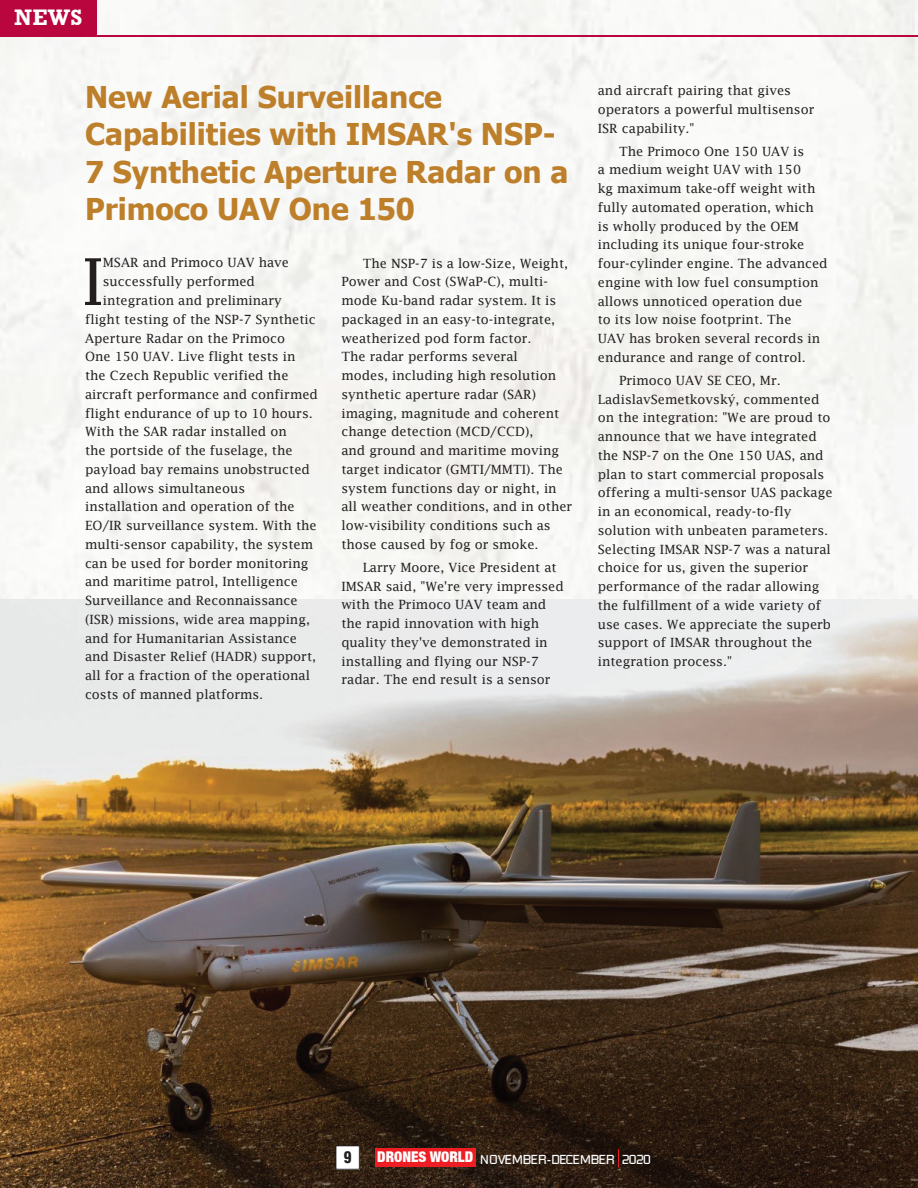
<style>
.page{position:relative;width:918px;height:1188px;background:#fff}
.page>*{position:absolute;margin:0;border:0;box-sizing:border-box;transform-origin:0 0}
.t1{font:64.65px "Lucida Fax";color:#231f20}
.t2{font:700 30px/37.5px "Tahoma";color:#be7f2a}
.t3{font:700 22.5px "Astute S Si";color:#fff}
.t4{font:900 condensed 15.45px "Context Black Condensed S Si";color:#231f20}
.t5{font:12.75px/18.8px "Lucida Fax";color:#231f20}
.t6{font:12.75px "Shoestring S Si";color:#fff}
.s1{font-family:"Context Reprise Black Cond S Si";font-weight:700;font-size:14.7px}
</style>
<div class="page">
<div style="left:0;top:0;width:97px;height:37px;background:#ba063e"></div>
<hr style="left:0;top:35px;width:918px;height:2px;background:#ba063e">
<img style="left:0;top:599px;width:918px;height:589px">
<div style="left:375px;top:1149px;width:101px;height:18px;background:#ee1d23"></div>
<div style="left:336px;top:1146px;width:23px;height:23px;background:#fff"></div>
<div style="left:335px;top:1145px;width:25px;height:25px;border:1px solid #231f20"></div>
<svg style="left:618px;top:1149px;width:1px;height:18px"></svg>
<h3 class="t3" style="left:14px;top:4px;width:69px">NEWS</h3>
<h2 class="t2" style="left:85px;top:76px;width:485px">New Aerial Surveillance<br>Capabilities with IMSAR's NSP-<br>7 Synthetic Aperture Radar on a<br>Primoco UAV One 150</h2>
<h1 class="t1" style="left:82px;top:244px;width:24px">I</h1>
<p class="t5" style="left:103px;top:253px;width:188px">MSAR and Primoco UAV have</p>
<p class="t5" style="left:103px;top:272px;width:154px">successfully performed</p>
<p class="t5" style="left:103px;top:291px;width:181px">integration and preliminary</p>
<p class="t5" style="left:85px;top:310px;width:232px">flight testing of the NSP-7 Synthetic</p>
<p class="t5" style="left:85px;top:328px;width:202px">Aperture Radar on the Primoco</p>
<p class="t5" style="left:85px;top:347px;width:212px">One 150 UAV. Live flight tests in</p>
<p class="t5" style="left:85px;top:366px;width:205px">the Czech Republic verified the</p>
<p class="t5" style="left:85px;top:385px;width:235px">aircraft performance and confirmed</p>
<p class="t5" style="left:85px;top:403px;width:229px">flight endurance of up to 10 hours.</p>
<p class="t5" style="left:85px;top:422px;width:203px">With the SAR radar installed on</p>
<p class="t5" style="left:85px;top:441px;width:209px">the portside of the fuselage, the</p>
<p class="t5" style="left:85px;top:460px;width:226px">payload bay remains unobstructed</p>
<p class="t5" style="left:85px;top:479px;width:162px">and allows simultaneous</p>
<p class="t5" style="left:85px;top:497px;width:211px">installation and operation of the</p>
<p class="t5" style="left:85px;top:516px;width:233px">EO/IR surveillance system. With the</p>
<p class="t5" style="left:85px;top:535px;width:230px">multi-sensor capability, the system</p>
<p class="t5" style="left:85px;top:554px;width:225px">can be used for border monitoring</p>
<p class="t5" style="left:85px;top:572px;width:214px">and maritime patrol, Intelligence</p>
<p class="t5" style="left:85px;top:591px;width:214px">Surveillance and Reconnaissance</p>
<p class="t5" style="left:85px;top:610px;width:226px">(ISR) missions, wide area mapping,</p>
<p class="t5" style="left:85px;top:629px;width:214px">and for Humanitarian Assistance</p>
<p class="t5" style="left:85px;top:647px;width:233px">and Disaster Relief (HADR) support,</p>
<p class="t5" style="left:85px;top:666px;width:227px">all for a fraction of the operational</p>
<p class="t5" style="left:85px;top:685px;width:180px">costs of manned platforms.</p>
<p class="t5" style="left:341px;top:254px;width:232px;text-indent:21px">The NSP-7 is a low-Size, Weight,<br>Power and Cost (SWaP-C), multi&shy;mode Ku-band radar system. It is packaged in an easy-to-integrate, weatherized pod form factor.<br>The radar performs several<br>modes, including high resolution synthetic aperture radar (SAR) imaging, magnitude and coherent change detection (MCD/CCD),<br>and ground and maritime moving target indicator (GMTI/MMTI). The system functions day or night, in all weather conditions, and in other low-visibility conditions such as those caused by fog or smoke.</p>
<p class="t5" style="left:341px;top:558px;width:224px;text-indent:21px">Larry Moore, Vice President at<br>IMSAR said, "We're very impressed with the Primoco UAV team and the rapid innovation with high quality they've demonstrated in installing and flying our NSP-7 radar. The end result is a sensor</p>
<p class="t5" style="left:598px;top:81px;width:218px">and aircraft pairing that gives operators a powerful multisensor<br>ISR capability."</p>
<p class="t5" style="left:598px;top:142px;width:231px;text-indent:21px">The Primoco One 150 UAV is<br>a medium weight UAV with 150<br>kg maximum take-off weight with fully automated operation, which is wholly produced by the OEM including its unique four-stroke four-cylinder engine. The advanced engine with low fuel consumption allows unnoticed operation due<br>to its low noise footprint. The<br>UAV has broken several records in endurance and range of control.</p>
<p class="t5" style="left:598px;top:371px;width:236px;text-indent:21px">Primoco UAV SE CEO, Mr.<br>LadislavSemetkovský, commented on the integration: "We are proud to announce that we have integrated the NSP-7 on the One 150 UAS, and plan to start commercial proposals offering a multi-sensor UAS package in an economical, ready-to-fly solution with unbeaten parameters.<br>Selecting IMSAR NSP-7 was a natural choice for us, given the superior performance of the radar allowing the fulfillment of a wide variety of use cases. We appreciate the superb support of IMSAR throughout the integration process."</p>
<p class="t4" style="left:344px;top:1148px;width:9px">9</p>
<p class="t6" style="left:377px;top:1152px;width:275px"><span class="s1">DRONES WORLD</span> NOVEMBER-DECEMBER 2020</p>
</div>
